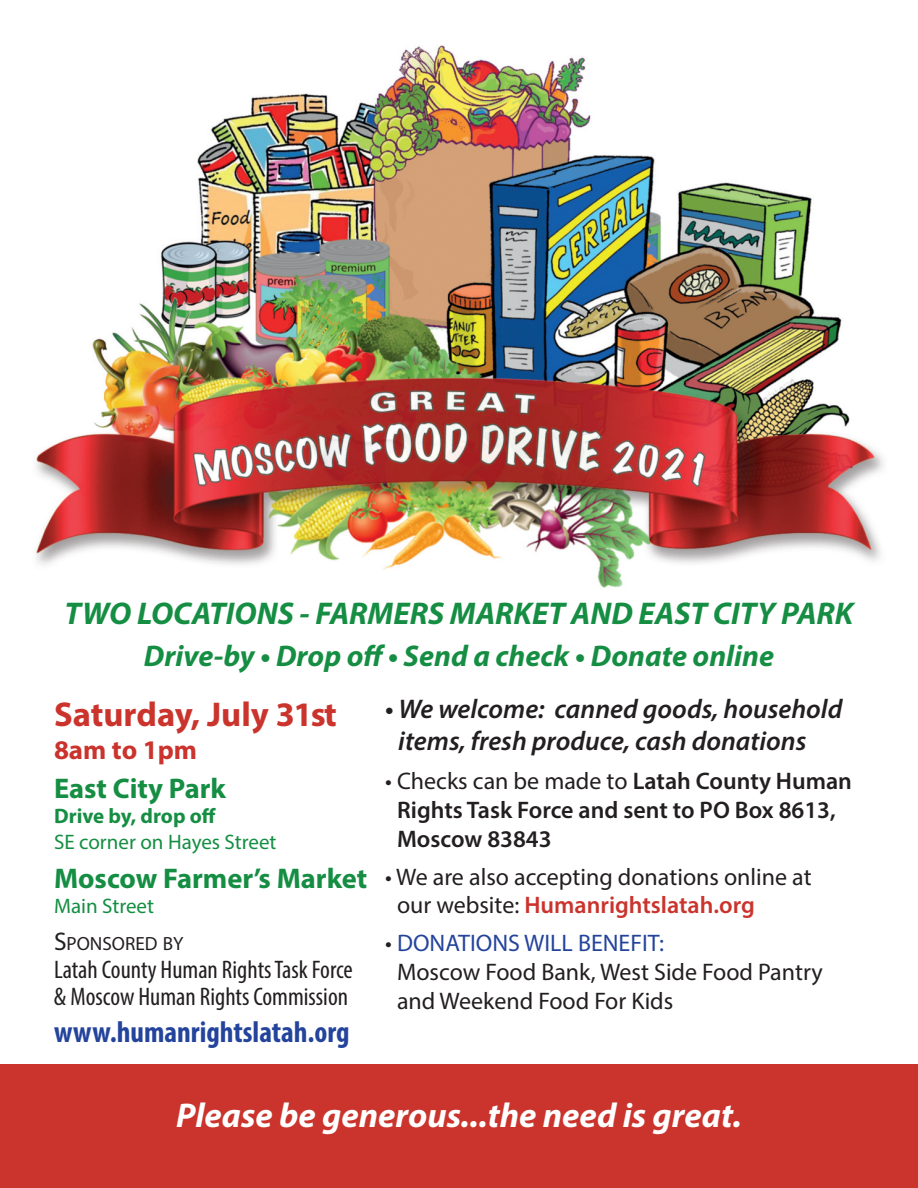
<style>
.page{position:relative;width:918px;height:1188px;background:#fff}
.page>*{position:absolute;margin:0;border:0;box-sizing:border-box;transform-origin:0 0}
.t1{font:italic 700 34.5px "Myriad Pro";color:#fff}
.t2{font:700 34.5px "Myriad Pro";color:#ca342c}
.t3{font:italic 700 31.5px "Myriad Pro";color:#158e43}
.t4{font:italic 700 30px "Myriad Pro";color:#158e43}
.t5{font:700 condensed 30px "Myriad Pro";color:#24449c}
.t6{font:700 28.5px "Myriad Pro";color:#158e43}
.t7{font:italic 600 27px/32.4px "Myriad Pro";color:#231f20}
.t8{font:700 27px "Myriad Pro";color:#ca342c}
.t9{font:condensed 25.5px/27.8px "Myriad Pro";color:#231f20}
.t10{font:24px/28.8px "Myriad Pro";color:#231f20}
.t11{font:600 24px/28.8px "Myriad Pro";color:#231f20}
.t12{font:21px "Myriad Pro";color:#158e43}
.t13{font:700 21px "Myriad Pro";color:#158e43}
.t14{font:19.2px "Myriad Pro";color:#231f20}
.s1{font-size:25.5px}
.s2{font-weight:400}
.s3{font-weight:600;color:#ca342c}
.s4{color:#24449c}
</style>
<div class="page">
<div style="left:0;top:1064px;width:918px;height:124px;background:#ca342c"></div>
<img style="left:36px;top:45px;width:848px;height:543px">
<h2 class="t3" style="left:65px;top:602px;width:790px">TWO LOCATIONS - FARMERS MARKET AND EAST CITY PARK</h2>
<p class="t4" style="left:144px;top:644px;width:632px">Drive-by • Drop off• Send a check • Donate online</p>
<h1 class="t2" style="left:54px;top:701px;width:284px">Saturday, July 31st</h1>
<p class="t8" style="left:54px;top:739px;width:145px">8am to 1pm</p>
<p class="t6" style="left:54px;top:777px;width:174px">East City Park</p>
<p class="t13" style="left:54px;top:808px;width:163px">Drive by, drop off</p>
<p class="t12" style="left:54px;top:834px;width:224px">SE corner on Hayes Street</p>
<p class="t6" style="left:54px;top:867px;width:315px">Moscow Farmer’s Market</p>
<p class="t12" style="left:54px;top:898px;width:102px">Main Street</p>
<p class="t14" style="left:54px;top:936px;width:131px"><span class="s1">S</span>PONSORED BY</p>
<p class="t9" style="left:54px;top:957px;width:300px">Latah County Human RightsTask Force &amp; Moscow Human Rights Commission</p>
<p class="t5" style="left:54px;top:1022px;width:297px">www.humanrightslatah.org</p>
<p class="t7" style="left:398px;top:695px;width:446px;text-indent:-13px">• We welcome: canned goods, household items, fresh produce, cash donations</p>
<p class="t11" style="left:397px;top:769px;width:457px;text-indent:-12px"><span class="s2">• Checks can be made to</span> Latah County Human<br>Rights Task Force and sent to PO Box 8613,<br>Moscow 83843</p>
<p class="t10" style="left:397px;top:864px;width:416px;text-indent:-12px">• We are also accepting donations online at our website: <span class="s3">Humanrightslatah.org</span></p>
<p class="t10" style="left:397px;top:931px;width:427px;text-indent:-12px">• <span class="s4">DONATIONS WILL BENEFIT:<br></span>Moscow Food Bank, West Side Food Pantry and Weekend Food For Kids</p>
<h1 class="t1" style="left:176px;top:1102px;width:567px">Please be generous...the need is great.</h1>
</div>
